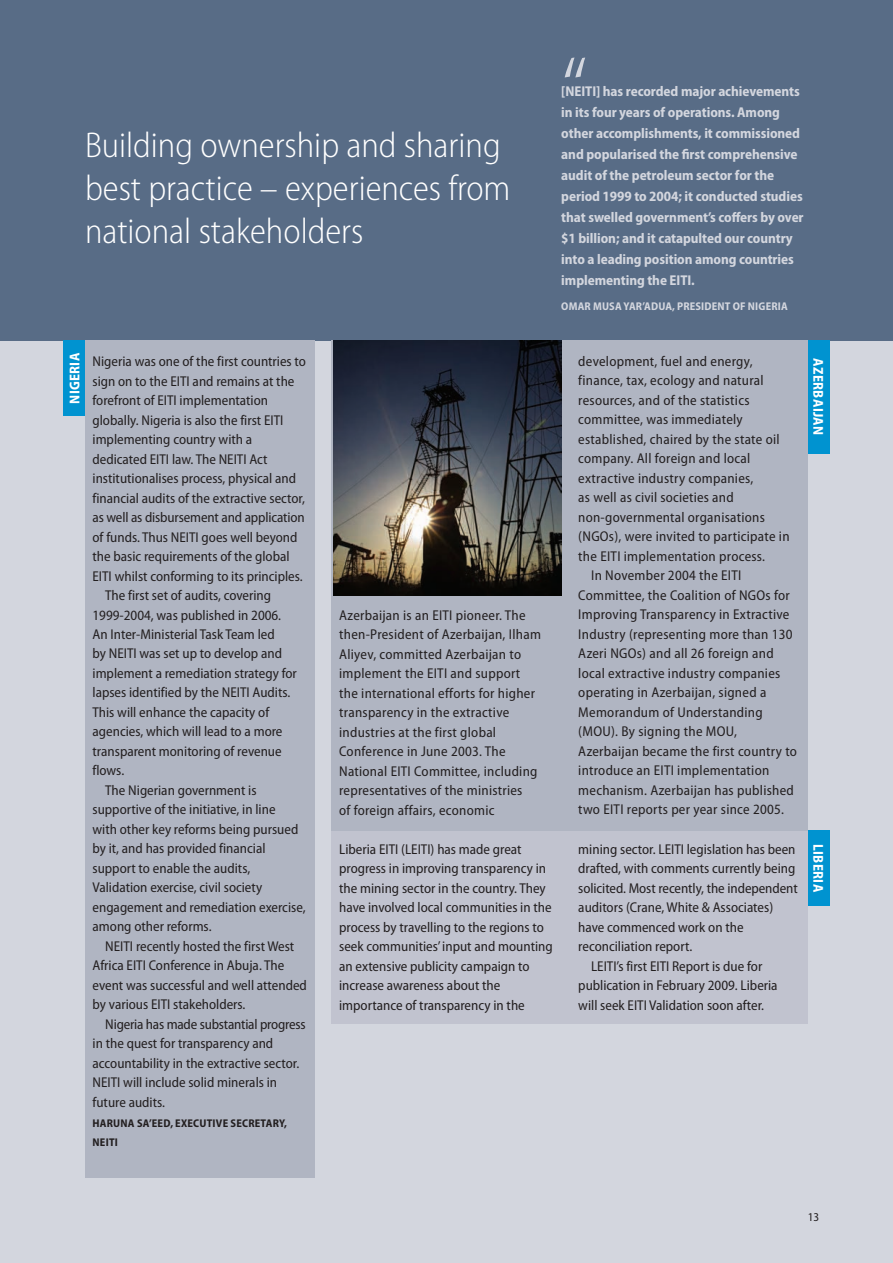
<style>
.page{position:relative;width:893px;height:1263px;background:#fff}
.page>*{position:absolute;margin:0;border:0;box-sizing:border-box;transform-origin:0 0}
.t1{font:300 semi-condensed 90px "Myriad Pro";color:#d3d6de}
.t2{font:300 semi-condensed 36px/43.2px "Myriad Pro";color:#fff}
.t3{font:semi-condensed 14.25px/19.5px "Myriad Pro";color:#231f20}
.t4{font:semi-condensed 14.25px/19.5px "Myriad Pro";letter-spacing:.02em;color:#231f20}
.t5{font:700 semi-condensed 14.25px/21px "Myriad Pro";letter-spacing:-.005em;color:#d3d6de}
.t6{font:700 semi-condensed 14.25px "Myriad Pro";letter-spacing:.02em;color:#fff}
.t7{font:semi-condensed 12px "Myriad Pro";color:#231f20}
.t8{font:700 semi-condensed 11.25px/19.5px "Myriad Pro";letter-spacing:.02em;color:#231f20}
.t9{font:700 semi-condensed 11.25px "Myriad Pro";letter-spacing:.015em;color:#d3d6de}
</style>
<div class="page">
<div style="left:0;top:340px;width:893px;height:923px;background:#d3d6de"></div>
<div style="left:0;top:0;width:893px;height:340px;background:#586c86"></div>
<div style="left:64px;top:340px;width:21px;height:76px;background:#0093d0"></div>
<div style="left:85px;top:340px;width:230px;height:838px;background:#b0b5c2"></div>
<div style="left:332px;top:830px;width:476px;height:193px;background:#c1c3cf"></div>
<div style="left:808px;top:830px;width:21px;height:76px;background:#0093d0"></div>
<div style="left:332px;top:340px;width:476px;height:490px;background:#b0b5c2"></div>
<div style="left:808px;top:340px;width:21px;height:113px;background:#0093d0"></div>
<img style="left:333px;top:340px;width:228px;height:255px">
<h2 class="t2" style="left:85px;top:126px;width:427px">Building ownership and sharing best practice – experiences from national stakeholders</h2>
<h1 class="t1" style="left:561px;top:56px;width:28px">“</h1>
<p class="t5" style="left:561px;top:82px;width:244px">[NEITI] has recorded major achievements in its four years of operations. Among other accomplishments, it commissioned and popularised the first comprehensive audit of the petroleum sector for the period 1999 to 2004; it conducted studies that swelled government’s coffers by over $1 billion; and it catapulted our country into a leading position among countries implementing the EITI.</p>
<p class="t9" style="left:561px;top:302px;width:228px">OMAR MUSA YAR’ADUA, PRESIDENT OF NIGERIA</p>
<p class="t6" style="left:69px;top:404px;width:52px;rotate:-90deg">NIGERIA</p>
<p class="t3" style="left:93px;top:353px;width:215px">Nigeria was one of the first countries to</p>
<p class="t3" style="left:93px;top:372px;width:203px">sign on to the EITI and remains at the</p>
<p class="t3" style="left:93px;top:392px;width:177px">forefront of EITI implementation</p>
<p class="t3" style="left:93px;top:411px;width:192px">globally. Nigeria is also the first EITI</p>
<p class="t3" style="left:93px;top:431px;width:161px">implementing country with a</p>
<p class="t3" style="left:93px;top:450px;width:177px">dedicated EITI law. The NEITI Act</p>
<p class="t3" style="left:93px;top:470px;width:205px">institutionalises process, physical and</p>
<p class="t3" style="left:93px;top:489px;width:214px">financial audits of the extractive sector,</p>
<p class="t3" style="left:93px;top:509px;width:214px">as well as disbursement and application</p>
<p class="t3" style="left:93px;top:528px;width:206px">of funds. Thus NEITI goes well beyond</p>
<p class="t3" style="left:93px;top:548px;width:199px">the basic requirements of the global</p>
<p class="t3" style="left:93px;top:567px;width:212px">EITI whilst conforming to its principles.</p>
<p class="t3" style="left:105px;top:587px;width:167px">The first set of audits, covering</p>
<p class="t3" style="left:93px;top:606px;width:190px">1999-2004, was published in 2006.</p>
<p class="t3" style="left:93px;top:626px;width:184px">An Inter-Ministerial Task Team led</p>
<p class="t3" style="left:93px;top:645px;width:191px">by NEITI was set up to develop and</p>
<p class="t3" style="left:93px;top:665px;width:206px">implement a remediation strategy for</p>
<p class="t3" style="left:93px;top:684px;width:199px">lapses identified by the NEITI Audits.</p>
<p class="t3" style="left:93px;top:704px;width:178px">This will enhance the capacity of</p>
<p class="t3" style="left:93px;top:723px;width:191px">agencies, which will lead to a more</p>
<p class="t3" style="left:93px;top:743px;width:191px">transparent monitoring of revenue</p>
<p class="t3" style="left:93px;top:762px;width:33px">flows.</p>
<p class="t3" style="left:105px;top:782px;width:153px">The Nigerian government is</p>
<p class="t3" style="left:93px;top:801px;width:184px">supportive of the initiative, in line</p>
<p class="t3" style="left:93px;top:821px;width:207px">with other key reforms being pursued</p>
<p class="t3" style="left:93px;top:840px;width:175px">by it, and has provided financial</p>
<p class="t3" style="left:93px;top:859px;width:159px">support to enable the audits,</p>
<p class="t3" style="left:93px;top:879px;width:171px">Validation exercise, civil society</p>
<p class="t3" style="left:93px;top:898px;width:215px">engagement and remediation exercise,</p>
<p class="t3" style="left:93px;top:918px;width:121px">among other reforms.</p>
<p class="t3" style="left:105px;top:937px;width:190px">NEITI recently hosted the first West</p>
<p class="t3" style="left:93px;top:957px;width:193px">Africa EITI Conference in Abuja. The</p>
<p class="t3" style="left:93px;top:976px;width:216px">event was successful and well attended</p>
<p class="t3" style="left:93px;top:996px;width:154px">by various EITI stakeholders.</p>
<p class="t3" style="left:105px;top:1015px;width:202px">Nigeria has made substantial progress</p>
<p class="t3" style="left:93px;top:1035px;width:182px">in the quest for transparency and</p>
<p class="t3" style="left:93px;top:1054px;width:208px">accountability in the extractive sector.</p>
<p class="t3" style="left:93px;top:1074px;width:186px">NEITI will include solid minerals in</p>
<p class="t3" style="left:93px;top:1093px;width:74px">future audits.</p>
<p class="t8" style="left:93px;top:1114px;width:196px">HARUNA SA’EED, EXECUTIVE SECRETARY,<br>NEITI</p>
<p class="t4" style="left:339px;top:606px;width:203px">Azerbaijan is an EITI pioneer. The then-President of Azerbaijan, Ilham Aliyev, committed Azerbaijan to implement the EITI and support the international efforts for higher transparency in the extractive industries at the first global Conference in June 2003. The National EITI Committee, including representatives of the ministries<br>of foreign affairs, economic</p>
<p class="t4" style="left:578px;top:353px;width:176px">development, fuel and energy,</p>
<p class="t4" style="left:578px;top:372px;width:187px">finance, tax, ecology and natural</p>
<p class="t4" style="left:578px;top:392px;width:173px">resources, and of the statistics</p>
<p class="t4" style="left:578px;top:411px;width:166px">committee, was immediately</p>
<p class="t4" style="left:578px;top:431px;width:203px">established, chaired by the state oil</p>
<p class="t4" style="left:578px;top:450px;width:174px">company. All foreign and local</p>
<p class="t4" style="left:578px;top:470px;width:177px">extractive industry companies,</p>
<p class="t3" style="left:578px;top:489px;width:157px">as well as civil societies and</p>
<p class="t3" style="left:578px;top:509px;width:188px">non-governmental organisations</p>
<p class="t4" style="left:578px;top:528px;width:213px">(NGOs), were invited to participate in</p>
<p class="t4" style="left:578px;top:548px;width:188px">the EITI implementation process.</p>
<p class="t4" style="left:591px;top:567px;width:152px">In November 2004 the EITI</p>
<p class="t4" style="left:578px;top:587px;width:213px">Committee, the Coalition of NGOs for</p>
<p class="t4" style="left:578px;top:606px;width:213px">Improving Transparency in Extractive</p>
<p class="t4" style="left:578px;top:625px;width:216px">Industry (representing more than 130</p>
<p class="t4" style="left:578px;top:645px;width:197px">Azeri NGOs) and all 26 foreign and</p>
<p class="t4" style="left:578px;top:664px;width:204px">local extractive industry companies</p>
<p class="t4" style="left:578px;top:684px;width:190px">operating in Azerbaijan, signed a</p>
<p class="t4" style="left:578px;top:703px;width:186px">Memorandum of Understanding</p>
<p class="t4" style="left:578px;top:723px;width:160px">(MOU). By signing the MOU,</p>
<p class="t4" style="left:578px;top:742px;width:220px">Azerbaijan became the first country to</p>
<p class="t4" style="left:578px;top:762px;width:192px">introduce an EITI implementation</p>
<p class="t4" style="left:578px;top:781px;width:217px">mechanism. Azerbaijan has published</p>
<p class="t4" style="left:578px;top:801px;width:207px">two EITI reports per year since 2005.</p>
<p class="t3" style="left:339px;top:840px;width:215px">Liberia EITI (LEITI) has made great progress in improving transparency in the mining sector in the country. They have involved local communities in the process by travelling to the regions to seek communities’ input and mounting an extensive publicity campaign to increase awareness about the importance of transparency in the</p>
<p class="t3" style="left:578px;top:840px;width:219px">mining sector. LEITI legislation has been</p>
<p class="t3" style="left:578px;top:860px;width:219px">drafted, with comments currently being</p>
<p class="t3" style="left:578px;top:879px;width:221px">solicited. Most recently, the independent</p>
<p class="t3" style="left:578px;top:899px;width:196px">auditors (Crane, White &amp; Associates)</p>
<p class="t3" style="left:578px;top:918px;width:167px">have commenced work on the</p>
<p class="t3" style="left:578px;top:938px;width:115px">reconciliation report.</p>
<p class="t3" style="left:591px;top:957px;width:173px">LEITI’s first EITI Report is due for</p>
<p class="t3" style="left:578px;top:977px;width:201px">publication in February 2009. Liberia</p>
<p class="t3" style="left:578px;top:996px;width:187px">will seek EITI Validation soon after.</p>
<p class="t6" style="left:823px;top:358px;width:79px;rotate:90deg">AZERBAIJAN</p>
<p class="t6" style="left:823px;top:844px;width:49px;rotate:90deg">LIBERIA</p>
<p class="t7" style="left:808px;top:1212px;width:13px">13</p>
</div>
